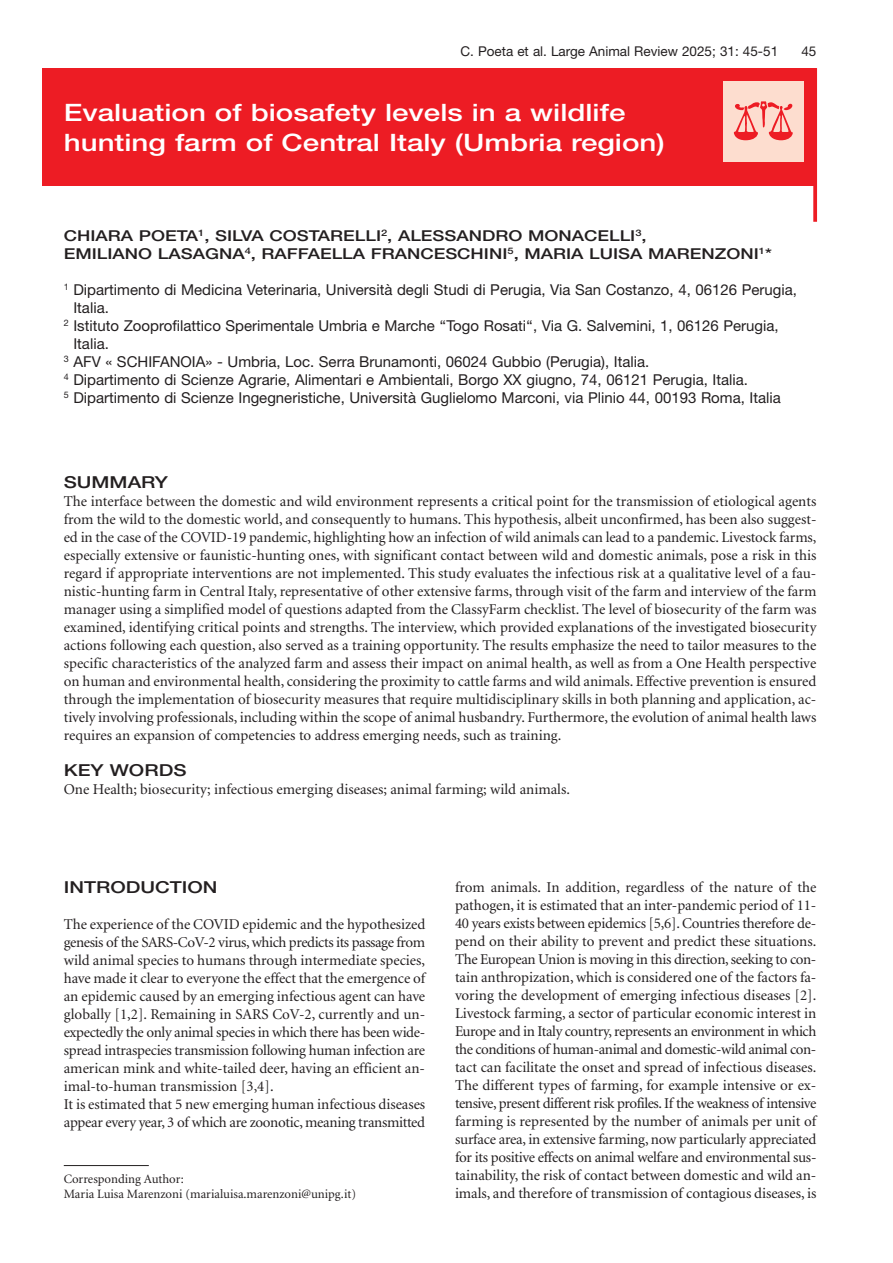
<style>
.page{position:relative;width:893px;height:1263px;background:#fff}
.page>*{position:absolute;margin:0;border:0;box-sizing:border-box;transform-origin:0 0}
.t1{font:54px "L Astrology Pi Two";color:#ed1c24}
.t2{font:500 24px/30px "Helvetica Neue";color:#fff;scale:1.23 1}
.t3{font:500 16.5px "Helvetica Neue";color:#231f20;scale:1.23 1}
.t4{font:15px/18px "Minion";letter-spacing:-.005em;color:#231f20;text-align:justify}
.t5{font:15px "Helvetica Neue";color:#231f20}
.t6{font:500 15px/18px "Helvetica Neue";color:#231f20;scale:1.23 1}
.t7{font:13.5px "Helvetica Neue";color:#231f20}
.t8{font:12.75px/15px "Minion";color:#231f20}
</style>
<div class="page">
<hr style="left:813px;top:68px;width:4px;height:154px;background:#ed1c24">
<hr style="left:64px;top:1165px;width:85px;height:1px;background:#231f20">
<div style="left:43px;top:68px;width:773px;height:117px;background:#ed1c24"></div>
<div style="left:723px;top:81px;width:81px;height:81px;background:#fdddcf"></div>
<p class="t7" style="left:460px;top:47px;width:319px">C. Poeta et al. Large Animal Review 2025; 31: 45-51</p>
<p class="t7" style="left:801px;top:47px;width:17px">45</p>
<h2 class="t2" style="left:64px;top:99px;width:490px">Evaluation of biosafety levels in a wildlife hunting farm of Central Italy (Umbria region)</h2>
<h1 class="t1" style="left:733px;top:97px;width:62px">-</h1>
<p class="t6" style="left:64px;top:228px;width:577px">CHIARA POETA<sup>1</sup>, SILVA COSTARELLI<sup>2</sup>, ALESSANDRO MONACELLI<sup>3</sup>,<br>EMILIANO LASAGNA<sup>4</sup>, RAFFAELLA FRANCESCHINI<sup>5</sup>, MARIA LUISA MARENZONI<sup>1</sup>*</p>
<p class="t5" style="left:64px;top:284px;width:735px"><sup>1</sup> Dipartimento di Medicina Veterinaria, Università degli Studi di Perugia, Via San Costanzo, 4, 06126 Perugia,</p>
<p class="t5" style="left:73px;top:302px;width:37px">Italia.</p>
<p class="t5" style="left:64px;top:320px;width:716px"><sup>2</sup> Istituto Zooprofilattico Sperimentale Umbria e Marche ‘‘Togo Rosati‘‘, Via G. Salvemini, 1, 06126 Perugia,</p>
<p class="t5" style="left:73px;top:338px;width:37px">Italia.</p>
<p class="t5" style="left:64px;top:356px;width:587px"><sup>3</sup> AFV « SCHIFANOIA» - Umbria, Loc. Serra Brunamonti, 06024 Gubbio (Perugia), Italia.</p>
<p class="t5" style="left:64px;top:374px;width:686px"><sup>4</sup> Dipartimento di Scienze Agrarie, Alimentari e Ambientali, Borgo XX giugno, 74, 06121 Perugia, Italia.</p>
<p class="t5" style="left:64px;top:392px;width:719px"><sup>5</sup> Dipartimento di Scienze Ingegneristiche, Università Guglielomo Marconi, via Plinio 44, 00193 Roma, Italia</p>
<p class="t3" style="left:64px;top:476px;width:86px">SUMMARY</p>
<p class="t4" style="left:64px;top:493px;width:754px">The interface between the domestic and wild environment represents a critical point for the transmission of etiological agents from the wild to the domestic world, and consequently to humans. This hypothesis, albeit unconfirmed, has been also suggest&shy;ed in the case of the COVID-19 pandemic, highlighting how an infection of wild animals can lead to a pandemic. Livestock farms, especially extensive or faunistic-hunting ones, with significant contact between wild and domestic animals, pose a risk in this regard if appropriate interventions are not implemented. This study evaluates the infectious risk at a qualitative level of a fau&shy;nistic-hunting farm in Central Italy, representative of other extensive farms, through visit of the farm and interview of the farm manager using a simplified model of questions adapted from the ClassyFarm checklist. The level of biosecurity of the farm was examined, identifying critical points and strengths. The interview, which provided explanations of the investigated biosecurity actions following each question, also served as a training opportunity. The results emphasize the need to tailor measures to the specific characteristics of the analyzed farm and assess their impact on animal health, as well as from a One Health perspective on human and environmental health, considering the proximity to cattle farms and wild animals. Effective prevention is ensured through the implementation of biosecurity measures that require multidisciplinary skills in both planning and application, ac&shy;tively involving professionals, including within the scope of animal husbandry. Furthermore, the evolution of animal health laws requires an expansion of competencies to address emerging needs, such as training.</p>
<p class="t3" style="left:64px;top:764px;width:101px">KEY WORDS</p>
<p class="t4" style="left:64px;top:781px;width:508px">One Health; biosecurity; infectious emerging diseases; animal farming; wild animals.</p>
<p class="t3" style="left:64px;top:881px;width:126px">INTRODUCTION</p>
<p class="t4" style="left:64px;top:916px;width:363px;text-align:left">The experience of the COVID epidemic and the hypothesized genesis of the SARS-CoV-2 virus, which predicts its passage from wild animal species to humans through intermediate species, have made it clear to everyone the effect that the emergence of an epidemic caused by an emerging infectious agent can have globally [1,2]. Remaining in SARS CoV-2, currently and un&shy;expectedly the only animal species in which there has been wide&shy;spread intraspecies transmission following human infection are american mink and white-tailed deer, having an efficient an&shy;imal-to-human transmission [3,4].<br>It is estimated that 5 new emerging human infectious diseases appear every year, 3 of which are zoonotic, meaning transmitted</p>
<p class="t8" style="left:64px;top:1172px;width:294px">Corresponding Author:<br>Maria Luisa Marenzoni (marialuisa.marenzoni@unipg.it)</p>
<p class="t4" style="left:455px;top:879px;width:363px">from animals. In addition, regardless of the nature of the pathogen, it is estimated that an inter-pandemic period of 11- 40 years exists between epidemics [5,6]. Countries therefore de&shy;pend on their ability to prevent and predict these situations.<br>The European Union is moving in this direction, seeking to con&shy;tain anthropization, which is considered one of the factors fa&shy;voring the development of emerging infectious diseases [2].<br>Livestock farming, a sector of particular economic interest in Europe and in Italy country, represents an environment in which the conditions of human-animal and domestic-wild animal con&shy;tact can facilitate the onset and spread of infectious diseases.<br>The different types of farming, for example intensive or ex&shy;tensive, present different risk profiles. If the weakness of intensive farming is represented by the number of animals per unit of surface area, in extensive farming, now particularly appreciated for its positive effects on animal welfare and environmental sus&shy;tainability, the risk of contact between domestic and wild an&shy;imals, and therefore of transmission of contagious diseases, is</p>
</div>
